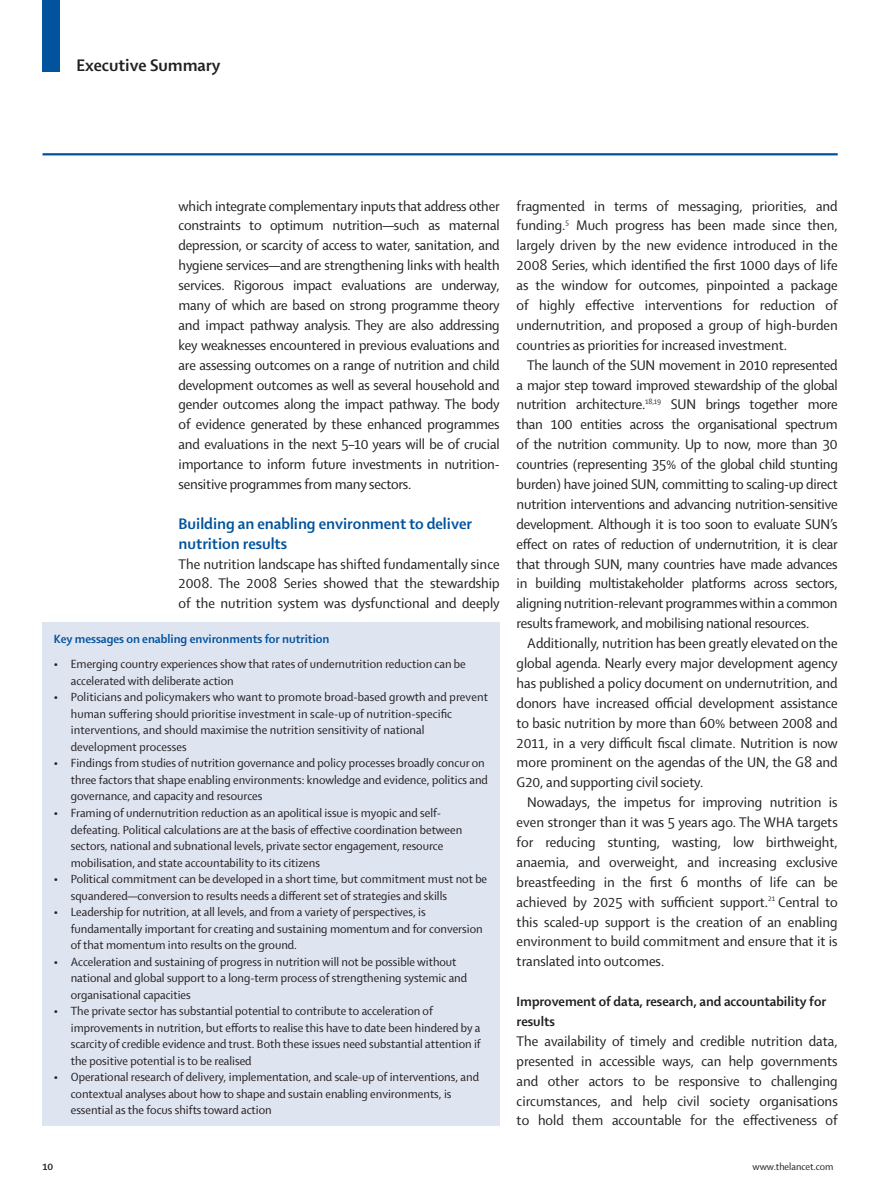
<style>
.page{position:relative;width:893px;height:1200px;background:#fff}
.page>*{position:absolute;margin:0;border:0;box-sizing:border-box;transform-origin:0 0}
.t1{font:700 18px "Shaker 2 Lancet";color:#231f20}
.heading_2__blue{font:700 16.5px/19.8px "Shaker 2 Lancet";color:#01539e}
.editorial_text_body{font:15px/19.8px "Shaker 2 Lancet";letter-spacing:-.01em;color:#231f20;text-align:justify}
.editorial_text_first{font:15px/19.8px "Shaker 2 Lancet";color:#231f20;text-align:justify}
.heading_3{font:700 14.25px/19.8px "Shaker 2 Lancet";color:#231f20}
.panel_text{font:12.75px/16.5px "Shaker 2 Lancet";color:#231f20}
.panel_main_head__gre{font:700 12.75px "Shaker 2 Lancet";color:#01539e}
.t2{font:10.5px "Shaker 2 Lancet";color:#231f20}
.t3{font:700 10.5px "Shaker 2 Lancet";color:#231f20}
</style>
<div class="page">
<div style="left:43px;top:0;width:17px;height:71px;background:#01539e"></div>
<hr style="left:43px;top:153px;width:795px;height:2px;background:#01539e">
<div style="left:43px;top:622px;width:457px;height:503px;background:#dfe4f1"></div>
<p class="t1" style="left:77px;top:54px;width:145px">Executive Summary</p>
<p class="editorial_text_body" style="left:179px;top:195px;width:323px">which integrate complementary inputs that address other constraints to optimum nutrition—such as maternal depression, or scarcity of access to water, sanitation, and hygiene services—and are strengthening links with health services. Rigorous impact evaluations are underway, many of which are based on strong programme theory and impact pathway analysis. They are also addressing key weaknesses encountered in previous evaluations and are assessing outcomes on a range of nutrition and child development outcomes as well as several household and gender outcomes along the impact pathway. The body of evidence generated by these enhanced programmes and evaluations in the next 5–10 years will be of crucial importance to inform future investments in nutrition&shy;sensitive programmes from many sectors.</p>
<p class="heading_2__blue" style="left:179px;top:512px;width:295px">Building an enabling environment to deliver nutrition results</p>
<p class="editorial_text_first" style="left:179px;top:553px;width:323px">The nutrition landscape has shifted fundamentally since 2008. The 2008 Series showed that the stewardship of the nutrition system was dysfunctional and deeply</p>
<p class="panel_main_head__gre" style="left:54px;top:630px;width:277px">Key messages on enabling environments for nutrition</p>
<p class="panel_text" style="left:71px;top:655px;width:397px;text-indent:-17px">• Emerging country experiences show that rates of undernutrition reduction can be accelerated with deliberate action</p>
<p class="panel_text" style="left:71px;top:688px;width:419px;text-indent:-17px">• Politicians and policymakers who want to promote broad-based growth and prevent human suffering should prioritise investment in scale-up of nutrition-specific interventions, and should maximise the nutrition sensitivity of national development processes</p>
<p class="panel_text" style="left:71px;top:754px;width:419px;text-indent:-17px">• Findings from studies of nutrition governance and policy processes broadly concur on three factors that shape enabling environments: knowledge and evidence, politics and governance, and capacity and resources</p>
<p class="panel_text" style="left:71px;top:803px;width:393px;text-indent:-17px">• Framing of undernutrition reduction as an apolitical issue is myopic and self&shy;defeating. Political calculations are at the basis of effective coordination between sectors, national and subnational levels, private sector engagement, resource mobilisation, and state accountability to its citizens</p>
<p class="panel_text" style="left:71px;top:869px;width:418px;text-indent:-17px">• Political commitment can be developed in a short time, but commitment must not be squandered—conversion to results needs a different set of strategies and skills</p>
<p class="panel_text" style="left:71px;top:902px;width:413px;text-indent:-17px">• Leadership for nutrition, at all levels, and from a variety of perspectives, is fundamentally important for creating and sustaining momentum and for conversion of that momentum into results on the ground.</p>
<p class="panel_text" style="left:71px;top:952px;width:398px;text-indent:-17px">• Acceleration and sustaining of progress in nutrition will not be possible without national and global support to a long-term process of strengthening systemic and organisational capacities</p>
<p class="panel_text" style="left:71px;top:1001px;width:411px;text-indent:-17px">• The private sector has substantial potential to contribute to acceleration of improvements in nutrition, but efforts to realise this have to date been hindered by a scarcity of credible evidence and trust. Both these issues need substantial attention if the positive potential is to be realised</p>
<p class="panel_text" style="left:71px;top:1067px;width:410px;text-indent:-17px">• Operational research of delivery, implementation, and scale-up of interventions, and contextual analyses about how to shape and sustain enabling environments, is essential as the focus shifts toward action</p>
<p class="editorial_text_first" style="left:517px;top:195px;width:323px">fragmented in terms of messaging, priorities, and funding.<sup>5</sup> Much progress has been made since then, largely driven by the new evidence introduced in the 2008 Series, which identified the first 1000 days of life as the window for outcomes, pinpointed a package of highly effective interventions for reduction of undernutrition, and proposed a group of high-burden countries as priorities for increased investment.</p>
<p class="editorial_text_body" style="left:517px;top:354px;width:323px;text-indent:11px">The launch of the SUN movement in 2010 represented a major step toward improved stewardship of the global nutrition architecture.<sup>18,19</sup> SUN brings together more than 100 entities across the organisational spectrum of the nutrition community. Up to now, more than 30 countries (representing 35% of the global child stunting burden) have joined SUN, committing to scaling-up direct nutrition interventions and advancing nutrition-sensitive development. Although it is too soon to evaluate SUN’s effect on rates of reduction of undernutrition, it is clear that through SUN, many countries have made advances in building multistakeholder platforms across sectors, aligning nutrition-relevant programmes within a common results framework, and mobilising national resources.</p>
<p class="editorial_text_body" style="left:517px;top:632px;width:323px;text-indent:11px">Additionally, nutrition has been greatly elevated on the global agenda. Nearly every major development agency has published a policy document on undernutrition, and donors have increased official development assistance to basic nutrition by more than 60% between 2008 and 2011, in a very difficult fiscal climate. Nutrition is now more prominent on the agendas of the UN, the G8 and G20, and supporting civil society.</p>
<p class="editorial_text_body" style="left:517px;top:791px;width:323px;text-indent:11px">Nowadays, the impetus for improving nutrition is even stronger than it was 5 years ago. The WHA targets for reducing stunting, wasting, low birthweight, anaemia, and overweight, and increasing exclusive breastfeeding in the first 6 months of life can be achieved by 2025 with sufficient support.<sup>21</sup> Central to this scaled-up support is the creation of an enabling environment to build commitment and ensure that it is translated into outcomes.</p>
<p class="heading_3" style="left:517px;top:990px;width:311px">Improvement of data, research, and accountability for results</p>
<p class="editorial_text_first" style="left:517px;top:1030px;width:323px">The availability of timely and credible nutrition data, presented in accessible ways, can help governments and other actors to be responsive to challenging circumstances, and help civil society organisations to hold them accountable for the effectiveness of</p>
<p class="t3" style="left:43px;top:1159px;width:12px">10</p>
<p class="t2" style="left:753px;top:1159px;width:82px">www.thelancet.com</p>
</div>
